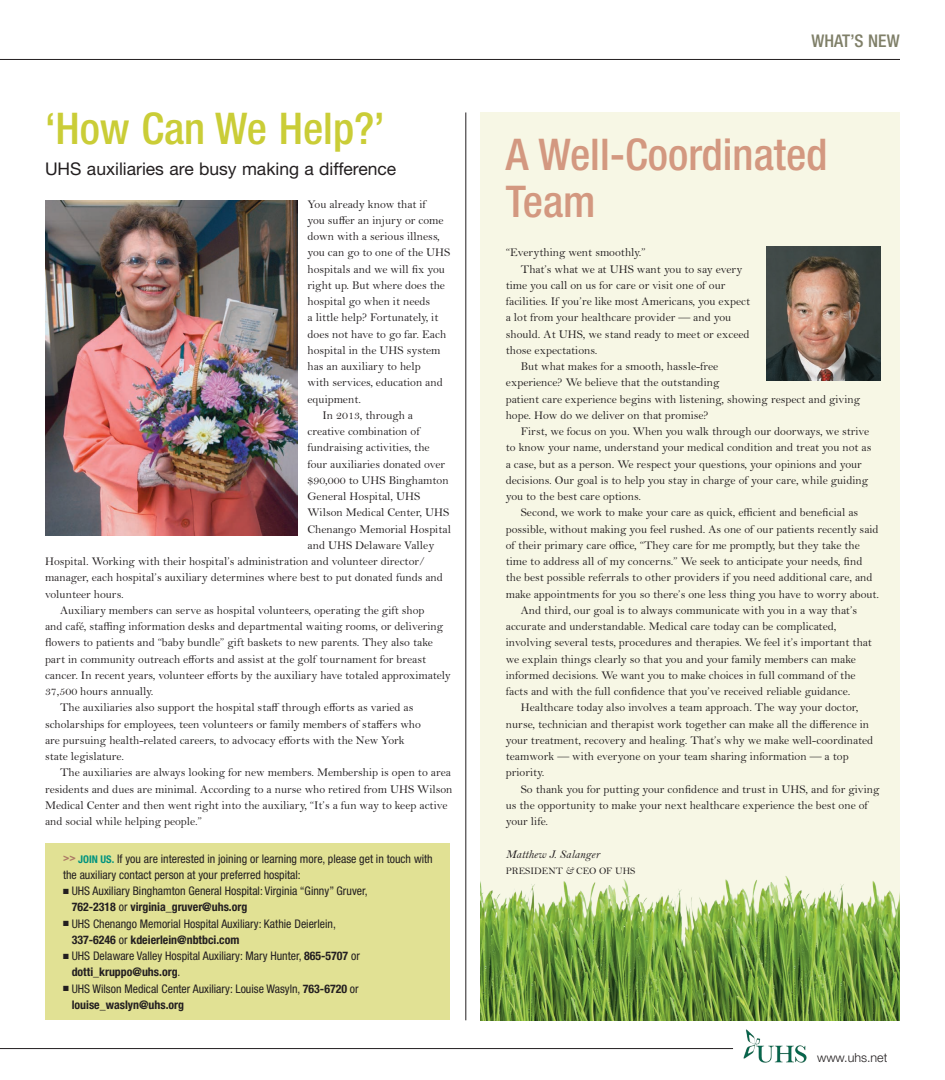
<style>
.page{position:relative;width:945px;height:1080px;background:#fff}
.page>*{position:absolute;margin:0;border:0;box-sizing:border-box;transform-origin:0 0}
._09_SP_Heads_UHS_SH{font:500 condensed 43.75px/47.5px "Helvetica Neue LT Std";color:#d39880}
._09_SP_Heads_UHS_SH-2{font:500 condensed 43.75px "Helvetica Neue LT Std";color:#cacd37}
._09_SP_Decks_UHS_SH{font:17.5px "Helvetica Neue LT Std";color:#231f20}
.t1{font:500 condensed 17.5px "Helvetica Neue LT Std";color:#7f7f68}
.t2{font:300 12.5px "Helvetica Neue LT Std";color:#231f20}
._01_Body_Indent_UHS{font:11.88px/16.2px "Bell MT Std";color:#231f20}
._06_CTA_body_UHS_SH{font:condensed 11.88px/16.2px "Helvetica Neue LT Std";color:#231f20}
._01_Body_No_Indent_U{font:11.88px/16.2px "Bell MT Std";color:#231f20}
.t3{font:italic 11.88px "Bell MT Std";color:#231f20}
.t4{font:10px "Bell MT Std";color:#231f20}
.s1{font-weight:700;font-size:10.62px;color:#ac7965}
.s2{font-weight:700;font-size:10.62px;color:#00937e}
.s3{font-weight:700}
.s4{font-style:italic}
</style>
<div class="page">
<div style="left:481px;top:112px;width:419px;height:908px;background:#f7f7e5"></div>
<img style="left:481px;top:876px;width:419px;height:144px">
<img style="left:767px;top:246px;width:113px;height:135px">
<hr style="left:0;top:1048px;width:733px;height:1px;background:#231f20">
<img style="left:743px;top:1030px;width:64px;height:33px">
<hr style="left:465px;top:112px;width:1px;height:908px;background:#231f20">
<hr style="left:0;top:59px;width:900px;height:1px;background:#231f20">
<img style="left:45px;top:200px;width:252px;height:335px">
<div style="left:45px;top:844px;width:405px;height:176px;background:#e1e194"></div>
<p class="_09_SP_Heads_UHS_SH-2" style="left:45px;top:102px;width:341px">‘How Can We Help?’</p>
<p class="_09_SP_Decks_UHS_SH" style="left:45px;top:158px;width:353px">UHS auxiliaries are busy making a difference</p>
<p class="_01_Body_No_Indent_U" style="left:308px;top:196px;width:144px">You already know that if<br>you suffer an injury or come down with a serious illness, you can go to one of the UHS hospitals and we will fix you right up. But where does the hospital go when it needs<br>a little help? Fortunately, it does not have to go far. Each hospital in the UHS system has an auxiliary to help<br>with services, education and equipment.</p>
<p class="_01_Body_Indent_UHS" style="left:322px;top:407px;width:92px">In 2013, through a</p>
<p class="_01_Body_Indent_UHS" style="left:308px;top:423px;width:114px">creative combination of</p>
<p class="_01_Body_Indent_UHS" style="left:308px;top:439px;width:124px">fundraising activities, the</p>
<p class="_01_Body_Indent_UHS" style="left:308px;top:456px;width:139px">four auxiliaries donated over</p>
<p class="_01_Body_Indent_UHS" style="left:308px;top:472px;width:143px">$90,000 to UHS Binghamton</p>
<p class="_01_Body_Indent_UHS" style="left:308px;top:488px;width:114px">General Hospital, UHS</p>
<p class="_01_Body_Indent_UHS" style="left:308px;top:504px;width:143px">Wilson Medical Center, UHS</p>
<p class="_01_Body_Indent_UHS" style="left:308px;top:521px;width:145px">Chenango Memorial Hospital</p>
<p class="_01_Body_Indent_UHS" style="left:308px;top:537px;width:128px">and UHS Delaware Valley</p>
<p class="_01_Body_Indent_UHS" style="left:45px;top:553px;width:382px">Hospital. Working with their hospital’s administration and volunteer director/</p>
<p class="_01_Body_Indent_UHS" style="left:45px;top:569px;width:400px">manager, each hospital’s auxiliary determines where best to put donated funds and</p>
<p class="_01_Body_Indent_UHS" style="left:45px;top:586px;width:80px">volunteer hours.</p>
<p class="_01_Body_Indent_UHS" style="left:45px;top:602px;width:407px;text-indent:15px">Auxiliary members can serve as hospital volunteers, operating the gift shop<br>and café, staffing information desks and departmental waiting rooms, or delivering flowers to patients and “baby bundle” gift baskets to new parents. They also take part in community outreach efforts and assist at the golf tournament for breast cancer. In recent years, volunteer efforts by the auxiliary have totaled approximately 37,500 hours annually.</p>
<p class="_01_Body_Indent_UHS" style="left:45px;top:699px;width:377px;text-indent:15px">The auxiliaries also support the hospital staff through efforts as varied as scholarships for employees, teen volunteers or family members of staffers who are pursuing health-related careers, to advocacy efforts with the New York state legislature.</p>
<p class="_01_Body_Indent_UHS" style="left:45px;top:764px;width:409px;text-indent:15px">The auxiliaries are always looking for new members. Membership is open to area residents and dues are minimal. According to a nurse who retired from UHS Wilson Medical Center and then went right into the auxiliary, “It’s a fun way to keep active and social while helping people.”</p>
<p class="_06_CTA_body_UHS_SH" style="left:63px;top:850px;width:371px"><span class="s1">&gt;&gt;</span> <span class="s2">JOIN US.</span> If you are interested in joining or learning more, please get in touch with the auxiliary contact person at your preferred hospital:</p>
<p class="_06_CTA_body_UHS_SH" style="left:72px;top:883px;width:297px;text-indent:-9px">■ UHS Auxiliary Binghamton General Hospital: Virginia “Ginny” Gruver,<br><span class="s3">762-2318</span> or <span class="s3">virginia_gruver@uhs.org</span></p>
<p class="_06_CTA_body_UHS_SH" style="left:72px;top:915px;width:266px;text-indent:-9px">■ UHS Chenango Memorial Hospital Auxiliary: Kathie Deierlein,<br><span class="s3">337-6246</span> or <span class="s3">kdeierlein@nbtbci.com</span></p>
<p class="_06_CTA_body_UHS_SH" style="left:72px;top:948px;width:290px;text-indent:-9px">■ UHS Delaware Valley Hospital Auxiliary: Mary Hunter, <span class="s3">865-5707</span> or <span class="s3">dotti_kruppo@uhs.org</span>.</p>
<p class="_06_CTA_body_UHS_SH" style="left:72px;top:980px;width:289px;text-indent:-9px">■ UHS Wilson Medical Center Auxiliary: Louise Wasyln, <span class="s3">763-6720</span> or <span class="s3">louise_waslyn@uhs.org</span></p>
<p class="t1" style="left:811px;top:30px;width:90px">WHAT’S NEW</p>
<p class="_09_SP_Heads_UHS_SH" style="left:506px;top:130px;width:323px">A Well-Coordinated<br>Team</p>
<p class="_01_Body_No_Indent_U" style="left:506px;top:244px;width:141px">“Everything went smoothly.”</p>
<p class="_01_Body_Indent_UHS" style="left:506px;top:261px;width:246px;text-indent:15px">That’s what we at UHS want you to say every time you call on us for care or visit one of our facilities. If you’re like most Americans, you expect a lot from your healthcare provider — and you should. At UHS, we stand ready to meet or exceed those expectations.</p>
<p class="_01_Body_Indent_UHS" style="left:506px;top:358px;width:356px;text-indent:15px">But what makes for a smooth, hassle-free<br>experience? We believe that the outstanding<br>patient care experience begins with listening, showing respect and giving hope. How do we deliver on that promise?</p>
<p class="_01_Body_Indent_UHS" style="left:506px;top:423px;width:367px;text-indent:15px">First, we focus on you. When you walk through our doorways, we strive to know your name, understand your medical condition and treat you not as a case, but as a person. We respect your questions, your opinions and your decisions. Our goal is to help you stay in charge of your care, while guiding you to the best care options.</p>
<p class="_01_Body_Indent_UHS" style="left:506px;top:504px;width:375px;text-indent:15px">Second, we work to make your care as quick, efficient and beneficial as possible, without making you feel rushed. As one of our patients recently said of their primary care office, “They care for me promptly, but they take the time to address all of my concerns.” We seek to anticipate your needs, find the best possible referrals to other providers if you need additional care, and make appointments for you so there’s one less thing you have to worry about.</p>
<p class="_01_Body_Indent_UHS" style="left:506px;top:602px;width:368px;text-indent:15px">And third, our goal is to always communicate with you in a way that’s accurate and understandable. Medical care today can be complicated, involving several tests, procedures and therapies. We feel it’s important that we explain things clearly so that you and your family members can make informed decisions. We want you to make choices in full command of the facts and with the full confidence that you’ve received reliable guidance.</p>
<p class="_01_Body_Indent_UHS" style="left:506px;top:699px;width:369px;text-indent:15px">Healthcare today also involves a team approach. The way your doctor, nurse, technician and therapist work together can make all the difference in your treatment, recovery and healing. That’s why we make well-coordinated teamwork — with everyone on your team sharing information — a top priority.</p>
<p class="_01_Body_Indent_UHS" style="left:506px;top:781px;width:375px;text-indent:15px">So thank you for putting your confidence and trust in UHS, and for giving us the opportunity to make your next healthcare experience the best one of your life.</p>
<p class="t3" style="left:506px;top:847px;width:96px">Matthew J. Salanger</p>
<p class="t4" style="left:506px;top:865px;width:131px">PRESIDENT <span class="s4">&amp;</span> CEO OF UHS</p>
<p class="t2" style="left:817px;top:1050px;width:72px">www.uhs.net</p>
</div>
